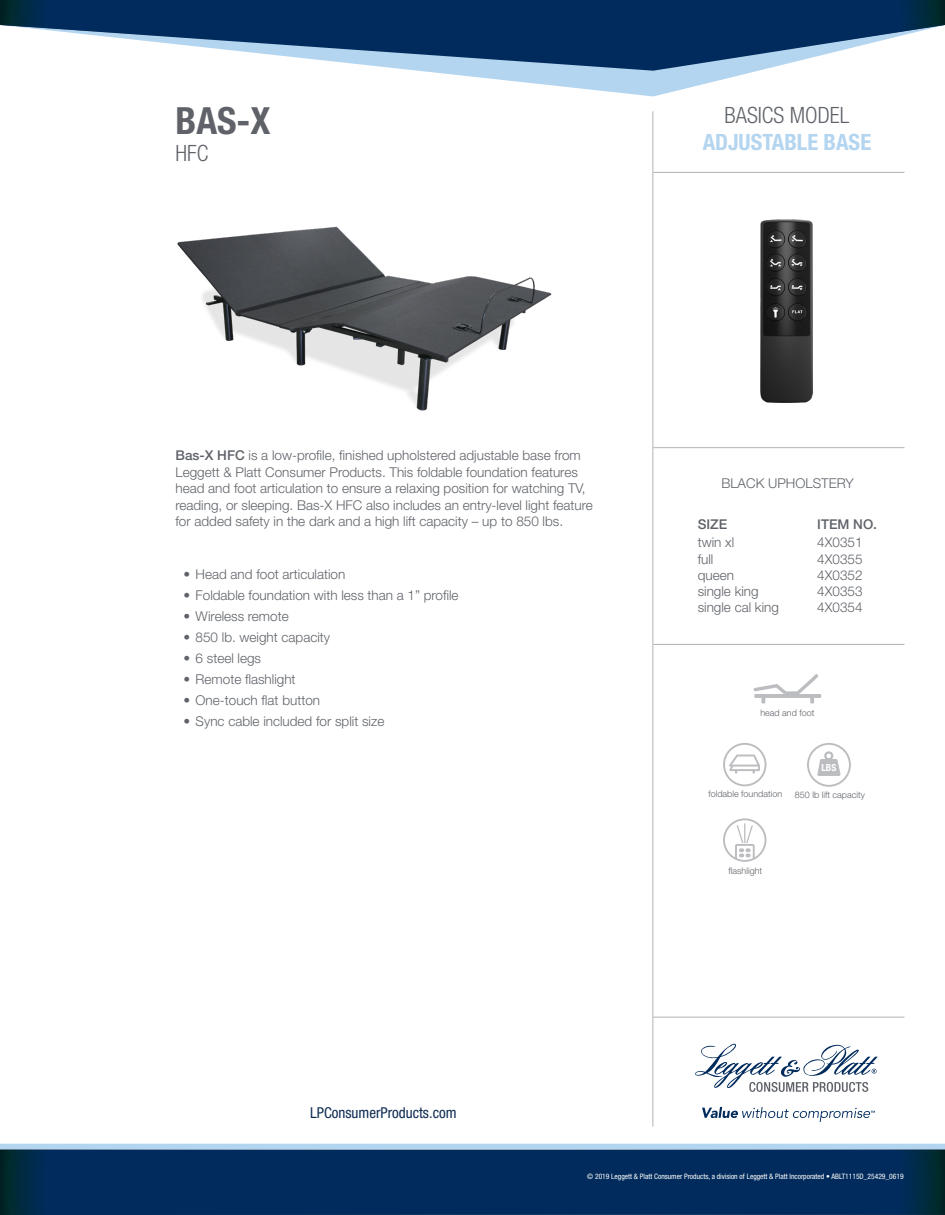
<style>
.page{position:relative;width:945px;height:1215px;background:#fff}
.page>*{position:absolute;margin:0;border:0;box-sizing:border-box;transform-origin:0 0}
.base_name{font:700 condensed 37.5px "Helvetica Neue";color:#5f6369}
.base_name-2{font:300 condensed 22.5px "Helvetica Neue";color:#5f6369}
.base_name-3{font:700 condensed 22.5px "Helvetica Neue";color:#b4d5f0}
.t1{font:condensed 15px "Helvetica Neue";color:#0e2c52}
.feature_body{font:300 13.5px/16.5px "Helvetica Neue";color:#5f6369}
.feature_heading{font:300 13.5px "Helvetica Neue";color:#5f6369}
.table_body{font:300 13.5px "Helvetica Neue";color:#5f6369}
.color{font:300 13.5px "Helvetica Neue";color:#5f6369}
.table_header{font:500 13.5px "Helvetica Neue";color:#5f6369}
.t2{font:700 condensed 9.75px "Helvetica Neue";color:#fff}
.icon_text{font:300 9px "Helvetica Neue";color:#5f6369}
.feature_body-2{font:condensed 7.5px "Helvetica Neue";color:#fff}
.s1{font-weight:500}
</style>
<div class="page">
<svg style="left:422px;top:71px;width:335px;height:25px"></svg>
<div style="left:0;top:1150px;width:945px;height:65px;background:#002b5c"></div>
<svg style="left:0;top:0;width:945px;height:71px;fill:#002b5c"></svg>
<div style="left:0;top:1144px;width:945px;height:6px;background:#b4d5f0"></div>
<svg style="left:695px;top:1043px;width:183px;height:49px"></svg>
<svg style="left:702px;top:1107px;width:173px;height:15px"></svg>
<hr style="left:652px;top:111px;width:1px;height:1015px;background:#b2b3b7">
<hr style="left:653px;top:447px;width:251px;height:1px;background:#b2b3b7">
<hr style="left:653px;top:644px;width:251px;height:1px;background:#b2b3b7">
<hr style="left:653px;top:1017px;width:251px;height:1px;background:#b2b3b7">
<hr style="left:653px;top:172px;width:251px;height:1px;background:#b2b3b7">
<svg style="left:807px;top:743px;width:44px;height:44px"></svg>
<div style="left:824px;top:751px;width:9px;height:9px;border:2px solid #bcbdc0;border-radius:50%"></div>
<img style="left:761px;top:220px;width:51px;height:182px">
<svg style="left:723px;top:743px;width:43px;height:43px"></svg>
<img style="left:177px;top:226px;width:375px;height:185px">
<svg style="left:753px;top:674px;width:68px;height:29px"></svg>
<svg style="left:723px;top:818px;width:43px;height:44px"></svg>
<p class="base_name" style="left:176px;top:98px;width:97px">BAS-X</p>
<p class="base_name-2" style="left:176px;top:141px;width:34px">HFC</p>
<p class="base_name-2" style="left:725px;top:102px;width:126px">BASICS MODEL</p>
<p class="base_name-3" style="left:703px;top:129px;width:170px">ADJUSTABLE BASE</p>
<p class="feature_body" style="left:176px;top:447px;width:419px"><span class="s1">Bas-X HFC</span> is a low-profile, finished upholstered adjustable base from Leggett &amp; Platt Consumer Products. This foldable foundation features head and foot articulation to ensure a relaxing position for watching TV, reading, or sleeping. Bas-X HFC also includes an entry-level light feature for added safety in the dark and a high lift capacity – up to 850 lbs.</p>
<p class="feature_heading" style="left:184px;top:566px;width:163px"><span class="s1">•</span> Head and foot articulation</p>
<p class="feature_heading" style="left:184px;top:587px;width:277px"><span class="s1">•</span> Foldable foundation with less than a 1” profile</p>
<p class="feature_heading" style="left:184px;top:608px;width:107px"><span class="s1">•</span> Wireless remote</p>
<p class="feature_heading" style="left:184px;top:629px;width:148px"><span class="s1">•</span> 850 lb. weight capacity</p>
<p class="feature_heading" style="left:184px;top:650px;width:79px"><span class="s1">•</span> 6 steel legs</p>
<p class="feature_heading" style="left:184px;top:671px;width:114px"><span class="s1">•</span> Remote flashlight</p>
<p class="feature_heading" style="left:184px;top:692px;width:138px"><span class="s1">•</span> One-touch flat button</p>
<p class="feature_heading" style="left:184px;top:713px;width:202px"><span class="s1">•</span> Sync cable included for split size</p>
<p class="t1" style="left:310px;top:1104px;width:148px">LPConsumerProducts.com</p>
<p class="color" style="left:721px;top:475px;width:134px">BLACK UPHOLSTERY</p>
<p class="table_header" style="left:698px;top:516px;width:31px">SIZE</p>
<p class="table_header" style="left:817px;top:516px;width:61px">ITEM NO.</p>
<p class="table_body" style="left:698px;top:534px;width:38px">twin xl</p>
<p class="table_body" style="left:817px;top:534px;width:47px">4X0351</p>
<p class="table_body" style="left:698px;top:551px;width:17px">full</p>
<p class="table_body" style="left:817px;top:551px;width:47px">4X0355</p>
<p class="table_body" style="left:698px;top:567px;width:38px">queen</p>
<p class="table_body" style="left:817px;top:567px;width:47px">4X0352</p>
<p class="table_body" style="left:698px;top:583px;width:63px">single king</p>
<p class="table_body" style="left:817px;top:583px;width:47px">4X0353</p>
<p class="table_body" style="left:698px;top:599px;width:83px">single cal king</p>
<p class="table_body" style="left:817px;top:599px;width:47px">4X0354</p>
<p class="icon_text" style="left:760px;top:707px;width:56px">head and foot</p>
<p class="icon_text" style="left:708px;top:788px;width:75px">foldable foundation</p>
<p class="t2" style="left:821px;top:760px;width:16px">LBS</p>
<p class="icon_text" style="left:795px;top:789px;width:72px">850 lb lift capacity</p>
<p class="icon_text" style="left:729px;top:866px;width:35px">flashlight</p>
<p class="feature_body-2" style="left:587px;top:1172px;width:318px">© 2019 Leggett &amp; Platt Consumer Products, a division of Leggett &amp; Platt Incorporated • ABLT1115D_25429_0619</p>
</div>
